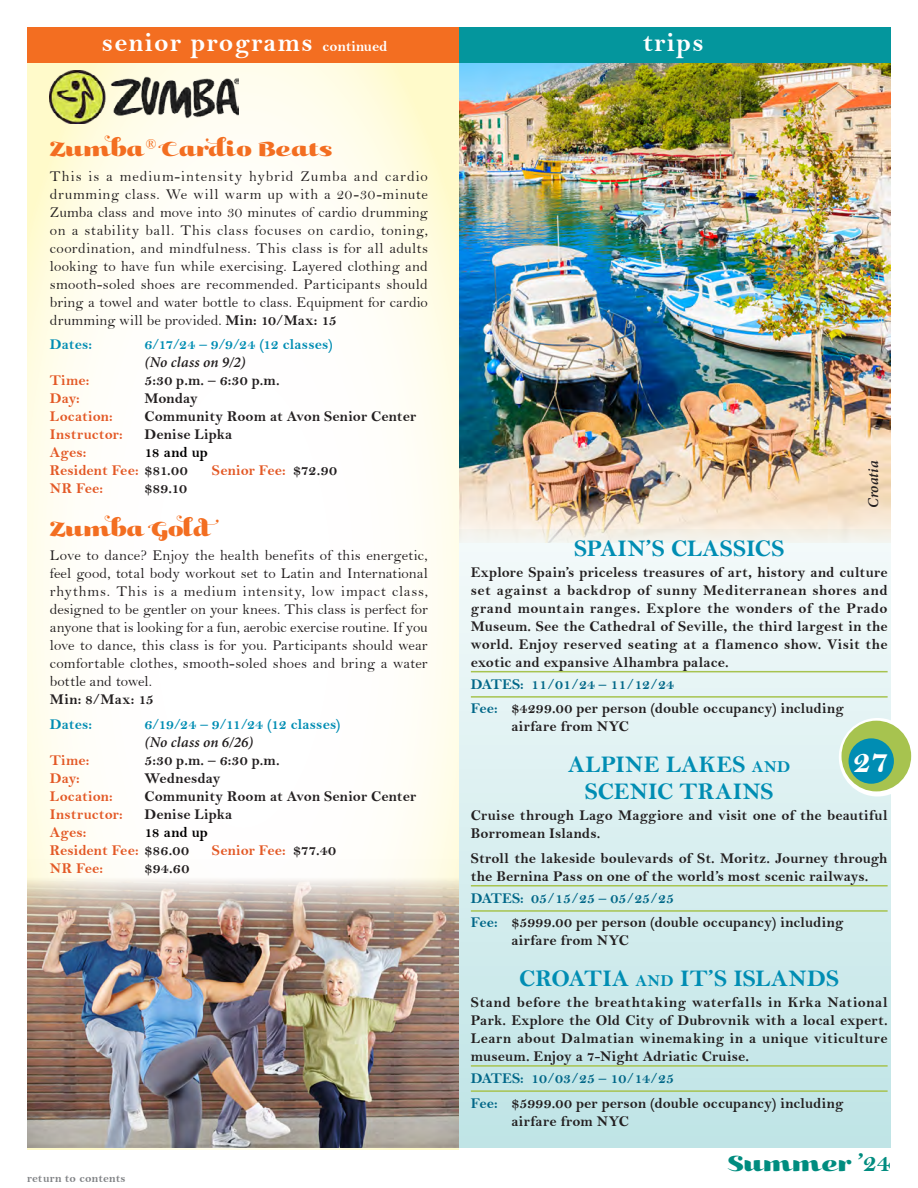
<style>
.page{position:relative;width:918px;height:1188px;background:#fff}
.page>*{position:absolute;margin:0;border:0;box-sizing:border-box;transform-origin:0 0}
.t1{font:34.35px "Bell MT Bold";color:#fff}
.t2{font:27px "Bell MT Bold";letter-spacing:.05em;color:#fff}
.t3{font:25.8px "Kari Display Pro";letter-spacing:.02em;color:#008c7f}
.t4{font:24px/27px "Bell MT Bold";letter-spacing:.015em;color:#008db3;text-align:center}
.t5{font:24px "Kari Display Pro";letter-spacing:.015em;color:#f36e21}
.t6{font:15px/18px "Bell MT Bold";letter-spacing:.005em;color:#231f20}
.t7{font:15px/18px "Bell";letter-spacing:.005em;color:#231f20;text-align:justify}
.t8{font:15px/18px "Bell MT Bold";letter-spacing:.005em;color:#e35825}
.t9{font:15px "Bell MT Bold";letter-spacing:.005em;color:#008db3}
.t10{font:15px "Bell MT Bold";letter-spacing:.03em;color:#231f20}
.t11{font:italic 600 15px "Minion Pro";letter-spacing:.01em;color:#231f20}
.t12{font:12px "Bell MT Bold";letter-spacing:.015em;color:#808285}
.s1{font-size:15px}
.s2{font-family:"Bell MT Bold"}
.s3{color:#000}
.s4{color:#231f20}
.s5{color:#016788}
.s6{font-size:16.8px}
.s7{font-family:"Bell MT Bold";font-size:26.55px}
</style>
<div class="page">
<div style="left:459px;top:529px;width:432px;height:619px;background:linear-gradient(to bottom,#f4fafa,#bfe4e6)"></div>
<img style="left:459px;top:63px;width:432px;height:479px">
<div style="left:459px;top:27px;width:432px;height:36px;background:#04969d"></div>
<svg style="left:27px;top:63px;width:432px;height:1086px"></svg>
<img style="left:27px;top:860px;width:432px;height:288px">
<div style="left:27px;top:27px;width:432px;height:36px;background:#f36e21"></div>
<img style="left:50px;top:71px;width:188px;height:53px">
<hr style="left:471px;top:671px;width:417px;height:1px;background:#a7c34f">
<hr style="left:471px;top:696px;width:417px;height:2px;background:#a7c34f">
<hr style="left:471px;top:885px;width:417px;height:2px;background:#a7c34f">
<hr style="left:471px;top:910px;width:417px;height:2px;background:#a7c34f">
<hr style="left:471px;top:1065px;width:417px;height:2px;background:#a7c34f">
<hr style="left:471px;top:1090px;width:417px;height:2px;background:#a7c34f">
<svg style="left:839px;top:718px;width:77px;height:79px"></svg>
<div style="left:842px;top:721px;width:69px;height:70px;background:#a7c34f;border-radius:50%"></div>
<div style="left:849px;top:738px;width:45px;height:46px;background:#008db3;border-radius:50%"></div>
<h2 class="t2" style="left:102px;top:26px;width:287px">senior programs <span class="s1">continued</span></h2>
<h3 class="t5" style="left:50px;top:133px;width:284px">Zumba<sup>®</sup> Cardio Beats</h3>
<p class="t7" style="left:50px;top:167px;width:380px">This is a medium-intensity hybrid Zumba and cardio drumming class. We will warm up with a 20-30-minute Zumba class and move into 30 minutes of cardio drumming on a stability ball. This class focuses on cardio, toning, coordination, and mindfulness. This class is for all adults looking to have fun while exercising. Layered clothing and smooth-soled shoes are recommended. Participants should bring a towel and water bottle to class. Equipment for cardio drumming will be provided. <span class="s2">Min: 10/Max: 15</span></p>
<p class="t9" style="left:50px;top:336px;width:44px">Dates:</p>
<p class="t9" style="left:144px;top:336px;width:190px">6/17/24 – 9/9/24 (12 classes)</p>
<p class="t11" style="left:144px;top:352px;width:103px">(No class on 9/2)</p>
<p class="t8" style="left:50px;top:372px;width:41px">Time:</p>
<p class="t6" style="left:144px;top:372px;width:137px">5:30 p.m. – 6:30 p.m.</p>
<p class="t8" style="left:50px;top:390px;width:31px">Day:</p>
<p class="t6" style="left:144px;top:390px;width:55px">Monday</p>
<p class="t8" style="left:50px;top:408px;width:64px">Location:</p>
<p class="t6" style="left:144px;top:408px;width:273px">Community Room at Avon Senior Center</p>
<p class="t8" style="left:50px;top:426px;width:74px">Instructor:</p>
<p class="t6" style="left:144px;top:426px;width:90px">Denise Lipka</p>
<p class="t8" style="left:50px;top:444px;width:38px">Ages:</p>
<p class="t8" style="left:50px;top:444px;width:160px;text-indent:95px"><span class="s3">18 and up<br></span>Resident Fee: <span class="s4">$81.00</span></p>
<p class="t8" style="left:212px;top:462px;width:127px">Senior Fee: <span class="s4">$72.90</span></p>
<p class="t8" style="left:50px;top:480px;width:55px">NR Fee:</p>
<p class="t6" style="left:144px;top:480px;width:44px">$89.10</p>
<h3 class="t5" style="left:50px;top:513px;width:163px">Zumba Gold</h3>
<p class="t7" style="left:50px;top:547px;width:380px">Love to dance? Enjoy the health benefits of this energetic, feel good, total body workout set to Latin and International rhythms. This is a medium intensity, low impact class, designed to be gentler on your knees. This class is perfect for anyone that is looking for a fun, aerobic exercise routine. If you love to dance, this class is for you. Participants should wear comfortable clothes, smooth-soled shoes and bring a water bottle and towel.</p>
<p class="t6" style="left:50px;top:691px;width:105px">Min: 8/Max: 15</p>
<p class="t9" style="left:50px;top:716px;width:44px">Dates:</p>
<p class="t9" style="left:144px;top:716px;width:198px">6/19/24 – 9/11/24 (12 classes)</p>
<p class="t11" style="left:144px;top:732px;width:110px">(No class on 6/26)</p>
<p class="t8" style="left:50px;top:751px;width:41px">Time:</p>
<p class="t6" style="left:144px;top:751px;width:137px">5:30 p.m. – 6:30 p.m.</p>
<p class="t8" style="left:50px;top:769px;width:31px">Day:</p>
<p class="t6" style="left:144px;top:769px;width:77px">Wednesday</p>
<p class="t8" style="left:50px;top:787px;width:64px">Location:</p>
<p class="t6" style="left:144px;top:787px;width:273px">Community Room at Avon Senior Center</p>
<p class="t8" style="left:50px;top:805px;width:74px">Instructor:</p>
<p class="t6" style="left:144px;top:805px;width:90px">Denise Lipka</p>
<p class="t8" style="left:50px;top:823px;width:38px">Ages:</p>
<p class="t8" style="left:50px;top:823px;width:160px;text-indent:95px"><span class="s3">18 and up<br></span>Resident Fee: <span class="s4">$86.00</span></p>
<p class="t8" style="left:212px;top:841px;width:126px">Senior Fee: <span class="s4">$77.40</span></p>
<p class="t8" style="left:50px;top:859px;width:55px">NR Fee:</p>
<p class="t6" style="left:144px;top:859px;width:46px">$94.60</p>
<p class="t12" style="left:27px;top:1171px;width:100px">return to contents</p>
<h2 class="t2" style="left:643px;top:26px;width:62px">trips</h2>
<p class="t11" style="left:863px;top:508px;width:49px;rotate:-90deg">Croatia</p>
<h3 class="t4" style="left:574px;top:534px;width:212px">SPAIN’S CLASSICS</h3>
<p class="t6" style="left:471px;top:563px;width:418px;text-align:justify">Explore Spain’s priceless treasures of art, history and culture set against a backdrop of sunny Mediterranean shores and grand mountain ranges. Explore the wonders of the Prado Museum. See the Cathedral of Seville, the third largest in the world. Enjoy reserved seating at a flamenco show. Visit the exotic and expansive Alhambra palace.</p>
<p class="t6" style="left:471px;top:671px;width:374px;line-height:24.8px"><span class="s5">DATES: 11/01/24 – 11/12/24<br>Fee:</span> $4299.00 per person (double occupancy) including</p>
<p class="t10" style="left:511px;top:718px;width:119px">airfare from NYC</p>
<h3 class="t4" style="left:568px;top:751px;width:224px">ALPINE LAKES <span class="s6">AND<br></span>SCENIC TRAINS</h3>
<p class="t6" style="left:471px;top:806px;width:418px">Cruise through Lago Maggiore and visit one of the beautiful<br>Borromean Islands.</p>
<p class="t6" style="left:471px;top:849px;width:418px">Stroll the lakeside boulevards of St. Moritz. Journey through the Bernina Pass on one of the world’s most scenic railways.</p>
<p class="t6" style="left:471px;top:885px;width:374px;line-height:24.8px"><span class="s5">DATES: 05/15/25 – 05/25/25<br>Fee:</span> $5999.00 per person (double occupancy) including</p>
<p class="t10" style="left:511px;top:932px;width:119px">airfare from NYC</p>
<h3 class="t4" style="left:519px;top:965px;width:321px">CROATIA <span class="s6">AND</span> IT’S ISLANDS</h3>
<p class="t6" style="left:471px;top:994px;width:418px;text-align:justify">Stand before the breathtaking waterfalls in Krka National Park. Explore the Old City of Dubrovnik with a local expert.<br>Learn about Dalmatian winemaking in a unique viticulture museum. Enjoy a 7-Night Adriatic Cruise.</p>
<p class="t6" style="left:471px;top:1066px;width:374px;line-height:24.8px"><span class="s5">DATES: 10/03/25 – 10/14/25<br>Fee:</span> $5999.00 per person (double occupancy) including</p>
<p class="t10" style="left:511px;top:1112px;width:119px">airfare from NYC</p>
<h1 class="t1" style="left:853px;top:741px;width:38px">27</h1>
<h3 class="t3" style="left:728px;top:1146px;width:165px">Summer <span class="s7">’24</span></h3>
</div>
